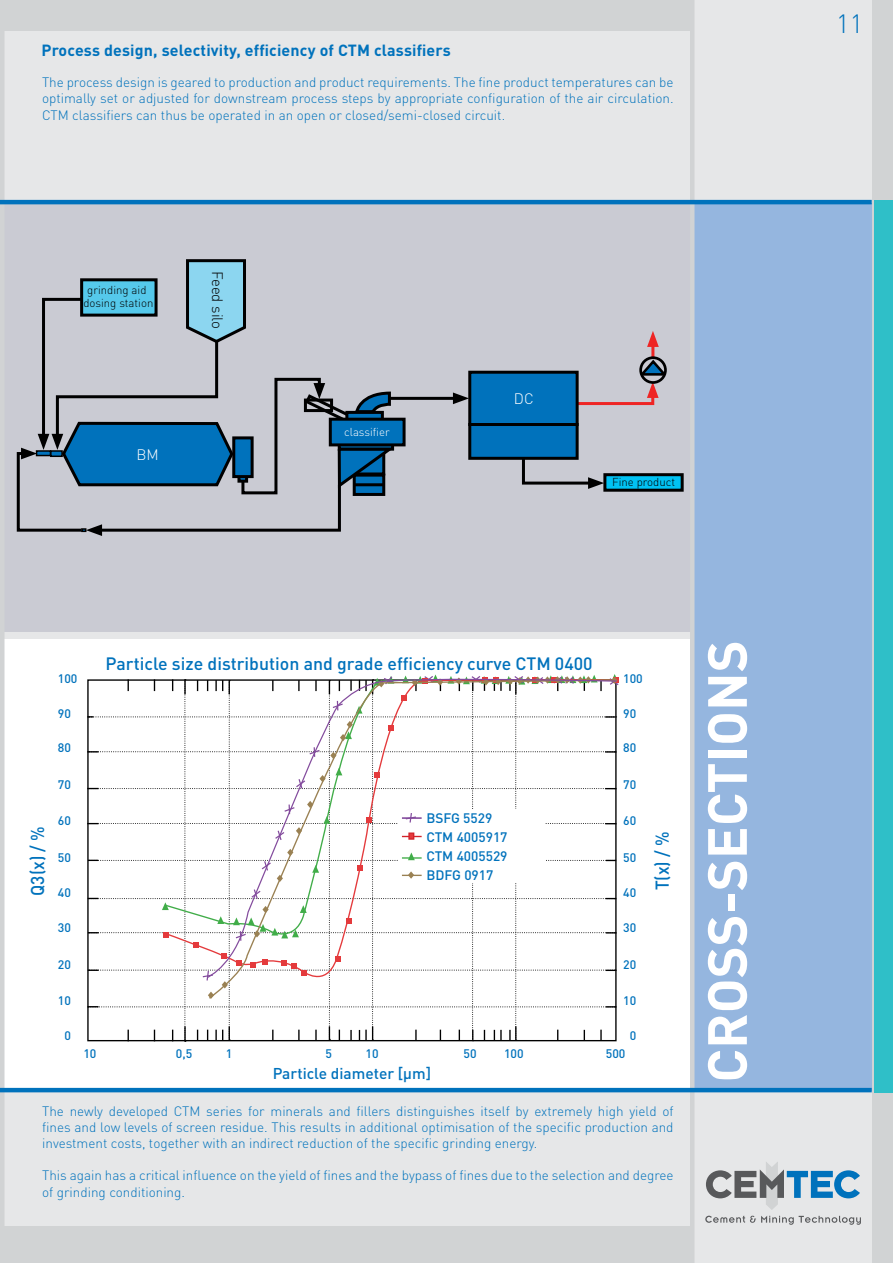
<style>
.page{position:relative;width:893px;height:1263px;background:#d1d3d4}
.page>*{position:absolute;margin:0;border:0;box-sizing:border-box;transform-origin:0 0}
.t1{font:700 54.3px "DIN Pro";color:#fff}
.t2{font:300 26.1px "DIN Pro";color:#0072bc}
.t3{font:500 18.45px "DIN Pro";color:#0072bc;scale:.94 1}
.t4{font:500 17.7px "DIN Pro";color:#0072bc}
.t5{font:700 16.05px "DIN Pro";letter-spacing:.01em;color:#0072bc}
.t6{font:500 15.6px "DIN Pro";color:#0072bc}
.t7{font:300 15px "DIN Pro";color:#000}
.t8{font:300 15px "DIN Pro";color:#fff}
.t9{font:500 13.65px/19px "DIN Pro";color:#0072bc}
.t10{font:300 13.5px/16.2px "DIN Pro";color:#0072bc;text-align:justify}
.t11{font:500 12.3px "DIN Pro";color:#0072bc}
.t12{font:300 11.4px/13.6px "DIN Pro";color:#000;text-align:center}
.t13{font:300 11.4px "DIN Pro";color:#fff}
</style>
<div class="page">
<div style="left:0;top:31px;width:707px;height:1194px;background:#e6e7e8"></div>
<div style="left:0;top:201px;width:695px;height:430px;background:#cacbd3"></div>
<div style="left:4px;top:639px;width:701px;height:452px;background:#fff"></div>
<svg style="left:87px;top:674px;width:532px;height:368px"></svg>
<svg style="left:208px;top:978px;width:408px;height:21px"></svg>
<svg style="left:207px;top:677px;width:411px;height:301px"></svg>
<div style="left:694px;top:0;width:178px;height:1263px;background:#e6e7e8"></div>
<div style="left:694px;top:204px;width:178px;height:887px;background:#95b6df"></div>
<div style="left:875px;top:200px;width:18px;height:892px;background:#2fbfc8"></div>
<hr style="left:0;top:0;width:4px;height:1263px;background:#d1d3d4">
<hr style="left:690px;top:0;width:4px;height:1263px;background:#d1d3d4">
<svg style="left:706px;top:1162px;width:154px;height:47px"></svg>
<svg style="left:705px;top:1216px;width:156px;height:9px"></svg>
<hr style="left:0;top:200px;width:872px;height:4px;background:#0072bc">
<hr style="left:0;top:1088px;width:872px;height:4px;background:#0072bc">
<div style="left:470px;top:372px;width:107px;height:52px;background:#0072bc"></div>
<div style="left:468px;top:371px;width:111px;height:55px;border:3px solid #000"></div>
<div style="left:470px;top:424px;width:107px;height:34px;background:#0072bc"></div>
<div style="left:468px;top:423px;width:111px;height:37px;border:3px solid #000"></div>
<hr style="left:651px;top:341px;width:3px;height:17px;background:#ee2524">
<svg style="left:647px;top:331px;width:12px;height:16px"></svg>
<svg style="left:574px;top:359px;width:92px;height:48px"></svg>
<div style="left:330px;top:419px;width:74px;height:26px;background:#0072bc"></div>
<div style="left:329px;top:418px;width:77px;height:28px;border:3px solid #000"></div>
<div style="left:605px;top:475px;width:77px;height:15px;background:#00c2f3"></div>
<div style="left:603px;top:473px;width:81px;height:19px;border:3px solid #000"></div>
<svg style="left:16px;top:259px;width:383px;height:277px"></svg>
<hr style="left:390px;top:397px;width:69px;height:3px;background:#000">
<svg style="left:453px;top:392px;width:16px;height:12px"></svg>
<div style="left:304px;top:399px;width:29px;height:13px;border:3px solid #000"></div>
<svg style="left:520px;top:456px;width:84px;height:33px"></svg>
<div style="left:639px;top:356px;width:28px;height:28px;border:3px solid #000;border-radius:50%"></div>
<p class="t5" style="left:41px;top:39px;width:411px">Process design, selectivity, efficiency of CTM classifiers</p>
<p class="t10" style="left:42px;top:74px;width:633px">The process design is geared to production and product requirements. The fine product temperatures can be optimally set or adjusted for downstream process steps by appropriate configuration of the air circulation.<br>CTM classifiers can thus be operated in an open or closed/semi-closed circuit.</p>
<p class="t12" style="left:83px;top:282px;width:72px">grinding aid dosing station</p>
<p class="t8" style="left:136px;top:444px;width:24px">BM</p>
<p class="t7" style="left:228px;top:271px;width:60px;rotate:90deg">Feed silo</p>
<p class="t13" style="left:344px;top:424px;width:47px">classifier</p>
<p class="t8" style="left:514px;top:389px;width:21px">DC</p>
<p class="t12" style="left:612px;top:475px;width:64px">Fine product</p>
<h3 class="t3" style="left:25px;top:896px;width:75px;rotate:-90deg">Q3(x) / %</h3>
<p class="t11" style="left:58px;top:670px;width:21px">100</p>
<p class="t11" style="left:58px;top:706px;width:15px">90</p>
<p class="t11" style="left:58px;top:740px;width:15px">80</p>
<p class="t11" style="left:58px;top:776px;width:15px">70</p>
<p class="t11" style="left:58px;top:812px;width:15px">60</p>
<p class="t11" style="left:58px;top:849px;width:15px">50</p>
<p class="t11" style="left:58px;top:884px;width:15px">40</p>
<p class="t11" style="left:58px;top:919px;width:15px">30</p>
<p class="t11" style="left:58px;top:956px;width:15px">20</p>
<p class="t11" style="left:58px;top:992px;width:15px">10</p>
<p class="t11" style="left:64px;top:1027px;width:8px">0</p>
<h3 class="t4" style="left:106px;top:652px;width:489px">Particle size distribution and grade efficiency curve CTM 0400</h3>
<p class="t9" style="left:426px;top:808px;width:83px">BSFG 5529<br>CTM 4005917<br>CTM 4005529<br>BDFG 0917</p>
<p class="t11" style="left:623px;top:670px;width:21px">100</p>
<p class="t11" style="left:623px;top:706px;width:15px">90</p>
<p class="t11" style="left:623px;top:740px;width:15px">80</p>
<p class="t11" style="left:623px;top:776px;width:15px">70</p>
<p class="t11" style="left:623px;top:812px;width:15px">60</p>
<p class="t11" style="left:623px;top:849px;width:15px">50</p>
<p class="t11" style="left:623px;top:884px;width:15px">40</p>
<p class="t11" style="left:623px;top:919px;width:15px">30</p>
<p class="t11" style="left:623px;top:956px;width:15px">20</p>
<p class="t11" style="left:623px;top:992px;width:15px">10</p>
<p class="t11" style="left:630px;top:1027px;width:8px">0</p>
<p class="t11" style="left:83px;top:1045px;width:15px">10</p>
<p class="t11" style="left:176px;top:1045px;width:18px">0,5</p>
<p class="t11" style="left:226px;top:1045px;width:8px">1</p>
<p class="t11" style="left:325px;top:1045px;width:8px">5</p>
<p class="t11" style="left:366px;top:1045px;width:15px">10</p>
<p class="t11" style="left:464px;top:1045px;width:15px">50</p>
<p class="t11" style="left:504px;top:1045px;width:21px">100</p>
<p class="t11" style="left:606px;top:1045px;width:21px">500</p>
<p class="t6" style="left:273px;top:1062px;width:160px">Particle diameter [µm]</p>
<h3 class="t3" style="left:649px;top:890px;width:64px;rotate:-90deg">T(x) / %</h3>
<p class="t10" style="left:42px;top:1102px;width:633px">The newly developed CTM series for minerals and fillers distinguishes itself by extremely high yield of fines and low levels of screen residue. This results in additional optimisation of the specific production and investment costs, together with an indirect reduction of the specific grinding energy.</p>
<p class="t10" style="left:42px;top:1167px;width:633px">This again has a critical influence on the yield of fines and the bypass of fines due to the selection and degree of grinding conditioning.</p>
<h1 class="t1" style="left:690px;top:1082px;width:444px;rotate:-90deg">CROSS-SECTIONS</h1>
<h2 class="t2" style="left:836px;top:6px;width:29px">11</h2>
</div>
